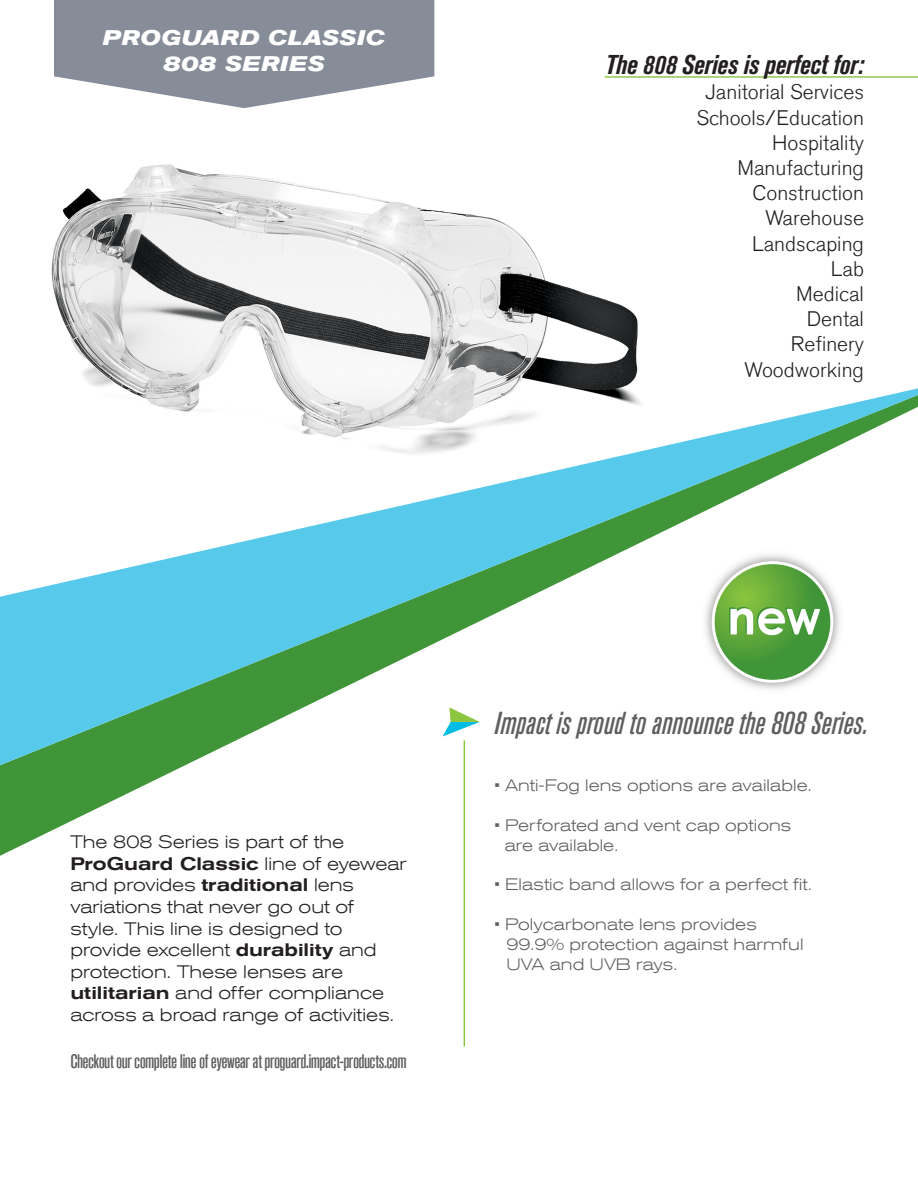
<style>
.page{position:relative;width:918px;height:1188px;background:#fff}
.page>*{position:absolute;margin:0;border:0;box-sizing:border-box;transform-origin:0 0}
.t1{font:italic 500 condensed 31.5px "Akzidenz Grotesk Std";color:#5f5f62}
.t2{font:italic 700 condensed 27px "Akzidenz Grotesk Std";letter-spacing:-.01em;color:#231f20}
.t3{font:300 21px "Akzidenz Grotesk Std";color:#231f20}
.t4{font:italic 700 expanded 21px "Akzidenz Grotesk Std";letter-spacing:.02em;color:#fff}
.t5{font:500 condensed 19.5px "Akzidenz Grotesk Std";letter-spacing:-.03em;color:#5f5f62}
.t6{font:300 expanded 18px/21.6px "Akzidenz Grotesk Std";color:#231f20}
.t7{font:300 expanded 16.5px "Akzidenz Grotesk Std";letter-spacing:.005em;color:#5f5f62}
.s1{font-weight:500}
</style>
<div class="page">
<img style="left:51px;top:164px;width:587px;height:224px">
<svg style="left:0;top:765px;width:464px;height:91px"></svg>
<svg style="left:0;top:395px;width:918px;height:370px"></svg>
<svg style="left:443px;top:707px;width:37px;height:30px"></svg>
<hr style="left:464px;top:740px;width:1px;height:306px;background:#8bc63e">
<hr style="left:605px;top:76px;width:313px;height:2px;background:#8bc63e">
<svg style="left:54px;top:0;width:380px;height:108px;background:#979da7"></svg>
<p class="t4" style="left:103px;top:25px;width:284px">PROGUARD CLASSIC</p>
<p class="t4" style="left:163px;top:51px;width:163px">808 SERIES</p>
<p class="t2" style="left:606px;top:49px;width:260px">The 808 Series is perfect for:</p>
<p class="t3" style="left:705px;top:80px;width:160px">Janitorial Services</p>
<p class="t3" style="left:696px;top:106px;width:169px">Schools/Education</p>
<p class="t3" style="left:772px;top:131px;width:93px">Hospitality</p>
<p class="t3" style="left:738px;top:156px;width:128px">Manufacturing</p>
<p class="t3" style="left:752px;top:181px;width:113px">Construction</p>
<p class="t3" style="left:766px;top:206px;width:100px">Warehouse</p>
<p class="t3" style="left:752px;top:232px;width:113px">Landscaping</p>
<p class="t3" style="left:831px;top:257px;width:35px">Lab</p>
<p class="t3" style="left:796px;top:282px;width:69px">Medical</p>
<p class="t3" style="left:807px;top:307px;width:59px">Dental</p>
<p class="t3" style="left:791px;top:332px;width:75px">Refinery</p>
<p class="t3" style="left:745px;top:358px;width:121px">Woodworking</p>
<p class="t6" style="left:70px;top:831px;width:338px">The 808 Series is part of the<br><span class="s1">ProGuard Classic</span> line of eyewear and provides <span class="s1">traditional</span> lens variations that never go out of style. This line is designed to provide excellent <span class="s1">durability</span> and protection. These lenses are <span class="s1">utilitarian</span> and offer compliance across a broad range of activities.</p>
<p class="t5" style="left:70px;top:1050px;width:338px">Checkout our complete line of eyewear at proguard.impact-products.com</p>
<p class="t1" style="left:494px;top:705px;width:375px">Impact is proud to announce the 808 Series.</p>
<p class="t7" style="left:494px;top:776px;width:319px">• Anti-Fog lens options are available.</p>
<p class="t7" style="left:494px;top:816px;width:298px">• Perforated and vent cap options</p>
<p class="t7" style="left:505px;top:836px;width:115px">are available.</p>
<p class="t7" style="left:494px;top:875px;width:319px">• Elastic band allows for a perfect fit.</p>
<p class="t7" style="left:494px;top:915px;width:264px">• Polycarbonate lens provides</p>
<p class="t7" style="left:506px;top:935px;width:299px">99.9% protection against harmful</p>
<p class="t7" style="left:506px;top:955px;width:173px">UVA and UVB rays.</p>
</div>
